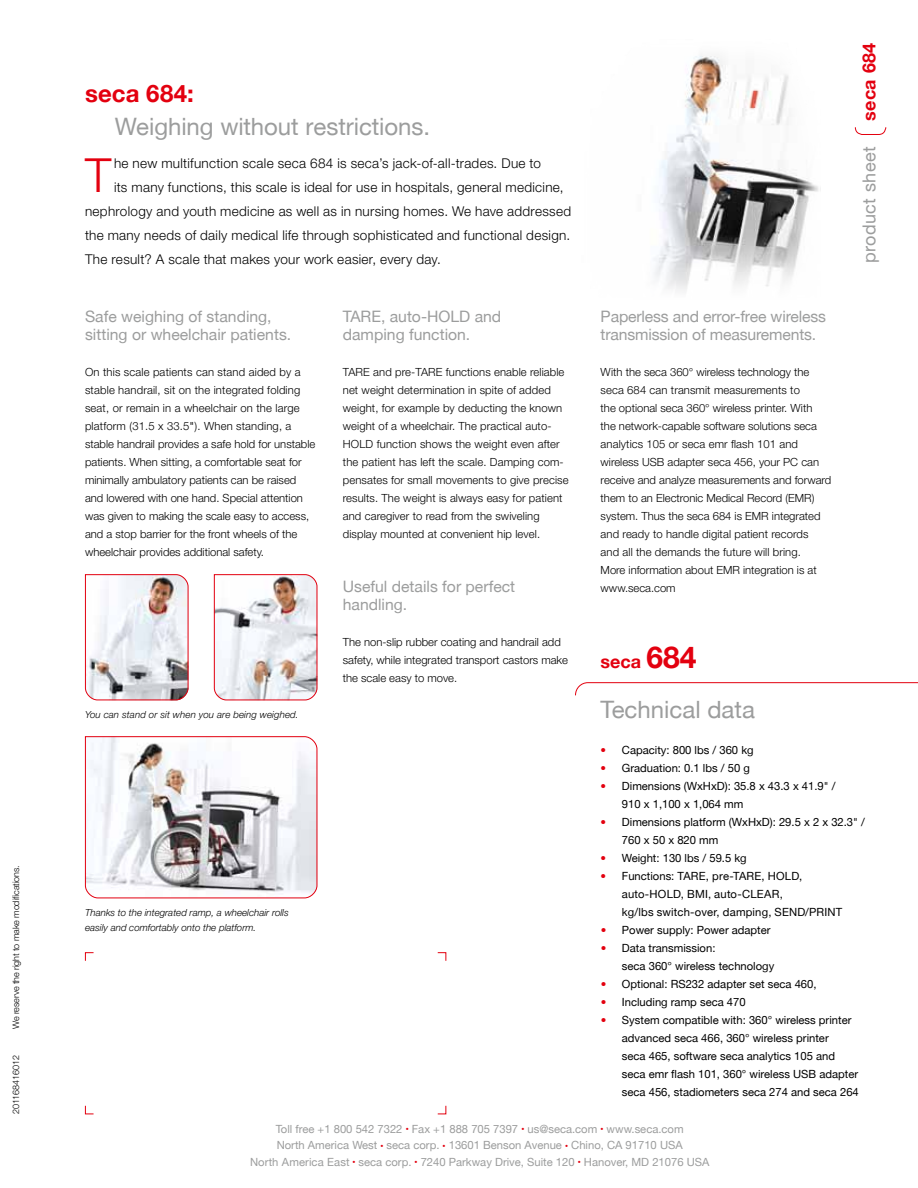
<style>
.page{position:relative;width:918px;height:1188px;background:#fff}
.page>*{position:absolute;margin:0;border:0;box-sizing:border-box;transform-origin:0 0}
.t1{font:300 47.1px "secaglobal";color:#e3000f}
.t2{font:24px "secaglobal";color:#9c9d9d}
.t3{font:700 24px "secaglobal";letter-spacing:.005em;color:#e3000f}
.t4{font:700 18px "secaglobal";letter-spacing:.025em;color:#e3000f}
.t5{font:18px "secaglobal";letter-spacing:.025em;color:#9c9d9d}
.t6{font:15.75px/18px "secaglobal";color:#9c9d9d}
.t7{font:300 13.5px "secaglobal";letter-spacing:.02em;color:#000}
.t8{font:300 11.25px/18px "secaglobal";color:#000}
.t9{font:11.25px/18px "secaglobal";color:#000}
.t10{font:11.25px/16.5px "secaglobal";color:#9c9d9d;text-align:center}
.t11{font:italic 300 9.75px/15px "secaglobal";color:#000}
.t12{font:300 9px "secaglobal";letter-spacing:-.01em;color:#000}
.s1{font-weight:400}
.s2{font-size:30px}
.s3{color:#e3000f}
.s4{font-size:6px;color:#e3000f}
</style>
<div class="page">
<img style="left:654px;top:55px;width:165px;height:237px">
<svg style="left:575px;top:682px;width:343px;height:14px"></svg>
<svg style="left:85px;top:952px;width:9px;height:9px"></svg>
<svg style="left:85px;top:1105px;width:9px;height:10px"></svg>
<svg style="left:437px;top:1105px;width:10px;height:10px"></svg>
<svg style="left:437px;top:952px;width:10px;height:9px"></svg>
<svg style="left:855px;top:127px;width:32px;height:8px"></svg>
<svg style="left:85px;top:574px;width:104px;height:127px"></svg>
<svg style="left:85px;top:736px;width:233px;height:163px"></svg>
<svg style="left:214px;top:574px;width:104px;height:127px"></svg>
<p class="t12" style="left:11px;top:1029px;width:165px;rotate:-90deg">We reserve the right to make modifications.</p>
<p class="t12" style="left:11px;top:1114px;width:61px;rotate:-90deg">201168416012</p>
<h2 class="t3" style="left:85px;top:80px;width:110px">seca 684:</h2>
<h2 class="t2" style="left:115px;top:113px;width:317px">Weighing without restrictions.</h2>
<h1 class="t1" style="left:85px;top:148px;width:28px">T</h1>
<p class="t7" style="left:114px;top:155px;width:428px">he new multifunction scale seca 684 is seca’s jack-of-all-trades. Due to</p>
<p class="t7" style="left:114px;top:179px;width:451px">its many functions, this scale is ideal for use in hospitals, general medicine,</p>
<p class="t7" style="left:85px;top:203px;width:488px">nephrology and youth medicine as well as in nursing homes. We have addressed</p>
<p class="t7" style="left:85px;top:227px;width:487px">the many needs of daily medical life through sophisticated and functional design.</p>
<p class="t7" style="left:85px;top:251px;width:357px">The result? A scale that makes your work easier, every day.</p>
<h3 class="t6" style="left:85px;top:308px;width:208px">Safe weighing of standing, sitting or wheelchair patients.</h3>
<p class="t8" style="left:85px;top:363px;width:232px">On this scale patients can stand aided by a stable handrail, sit on the integrated folding seat, or remain in a wheelchair on the large platform (31.5 x 33.5<span class="s1">"</span>). When standing, a stable handrail provides a safe hold for unstable patients. When sitting, a comfortable seat for minimally ambulatory patients can be raised and lowered with one hand. Special attention was given to making the scale easy to access, and a stop barrier for the front wheels of the wheelchair provides additional safety.</p>
<p class="t11" style="left:85px;top:707px;width:215px">You can stand or sit when you are being weighed.</p>
<h3 class="t6" style="left:343px;top:308px;width:160px">TARE, auto-HOLD and damping function.</h3>
<p class="t8" style="left:343px;top:363px;width:227px">TARE and pre-TARE functions enable reliable net weight determination in spite of added weight, for example by deducting the known weight of a wheelchair. The practical auto-HOLD function shows the weight even after the patient has left the scale. Damping com&shy;pensates for small movements to give precise results. The weight is always easy for patient and caregiver to read from the swiveling display mounted at convenient hip level.</p>
<h3 class="t6" style="left:343px;top:578px;width:174px">Useful details for perfect handling.</h3>
<p class="t8" style="left:343px;top:633px;width:227px">The non-slip rubber coating and handrail add safety, while integrated transport castors make the scale easy to move.</p>
<p class="t11" style="left:85px;top:905px;width:205px">Thanks to the integrated ramp, a wheelchair rolls easily and comfortably onto the platform.</p>
<h3 class="t4" style="left:859px;top:121px;width:80px;rotate:-90deg">seca 684</h3>
<h3 class="t6" style="left:601px;top:308px;width:227px">Paperless and error-free wireless transmission of measurements.</h3>
<p class="t8" style="left:601px;top:363px;width:232px">With the seca 360° wireless technology the seca 684 can transmit measurements to<br>the optional seca 360° wireless printer. With<br>the network-capable software solutions seca analytics 105 or seca emr flash 101 and wireless USB adapter seca 456, your PC can receive and analyze measurements and forward them to an Electronic Medical Record (EMR) system. Thus the seca 684 is EMR integrated and ready to handle digital patient records<br>and all the demands the future will bring.<br>More information about EMR integration is at www.seca.com</p>
<h3 class="t5" style="left:859px;top:263px;width:119px;rotate:-90deg">product sheet</h3>
<h3 class="t4" style="left:601px;top:651px;width:97px">seca <span class="s2">684</span></h3>
<h2 class="t2" style="left:601px;top:696px;width:156px">Technical data</h2>
<p class="t9" style="left:601px;top:741px;width:154px"><span class="s3">•</span> Capacity: 800 lbs / 360 kg</p>
<p class="t9" style="left:601px;top:759px;width:151px"><span class="s3">•</span> Graduation: 0.1 lbs / 50 g</p>
<p class="t9" style="left:622px;top:777px;width:215px;text-indent:-21px"><span class="s3">•</span> Dimensions (WxHxD): 35.8 x 43.3 x 41.9" /<br>910 x 1,100 x 1,064 mm</p>
<p class="t9" style="left:622px;top:813px;width:244px;text-indent:-21px"><span class="s3">•</span> Dimensions platform (WxHxD): 29.5 x 2 x 32.3" /<br>760 x 50 x 820 mm</p>
<p class="t9" style="left:601px;top:849px;width:148px"><span class="s3">•</span> Weight: 130 lbs / 59.5 kg</p>
<p class="t9" style="left:622px;top:867px;width:222px;text-indent:-21px"><span class="s3">•</span> Functions: TARE, pre-TARE, HOLD, auto-HOLD, BMI, auto-CLEAR,<br>kg/lbs switch-over, damping, SEND/PRINT</p>
<p class="t9" style="left:601px;top:921px;width:171px"><span class="s3">•</span> Power supply: Power adapter</p>
<p class="t9" style="left:622px;top:939px;width:154px;text-indent:-21px"><span class="s3">•</span> Data transmission:<br>seca 360° wireless technology</p>
<p class="t9" style="left:601px;top:975px;width:217px"><span class="s3">•</span> Optional: RS232 adapter set seca 460,</p>
<p class="t9" style="left:601px;top:993px;width:147px"><span class="s3">•</span> Including ramp seca 470</p>
<p class="t9" style="left:622px;top:1011px;width:238px;text-indent:-21px"><span class="s3">•</span> System compatible with: 360° wireless printer advanced seca 466, 360° wireless printer<br>seca 465, software seca analytics 105 and seca emr flash 101, 360° wireless USB adapter seca 456, stadiometers seca 274 and seca 264</p>
<p class="t10" style="left:250px;top:1121px;width:461px">Toll free +1 800 542 7322 <span class="s4">•</span> Fax +1 888 705 7397 <span class="s4">•</span> us@seca.com <span class="s4">•</span> www.seca.com<br>North America West <span class="s4">•</span> seca corp. <span class="s4">•</span> 13601 Benson Avenue <span class="s4">•</span> Chino, CA 91710 USA<br>North America East <span class="s4">•</span> seca corp. <span class="s4">•</span> 7240 Parkway Drive, Suite 120 <span class="s4">•</span> Hanover, MD 21076 USA</p>
</div>
